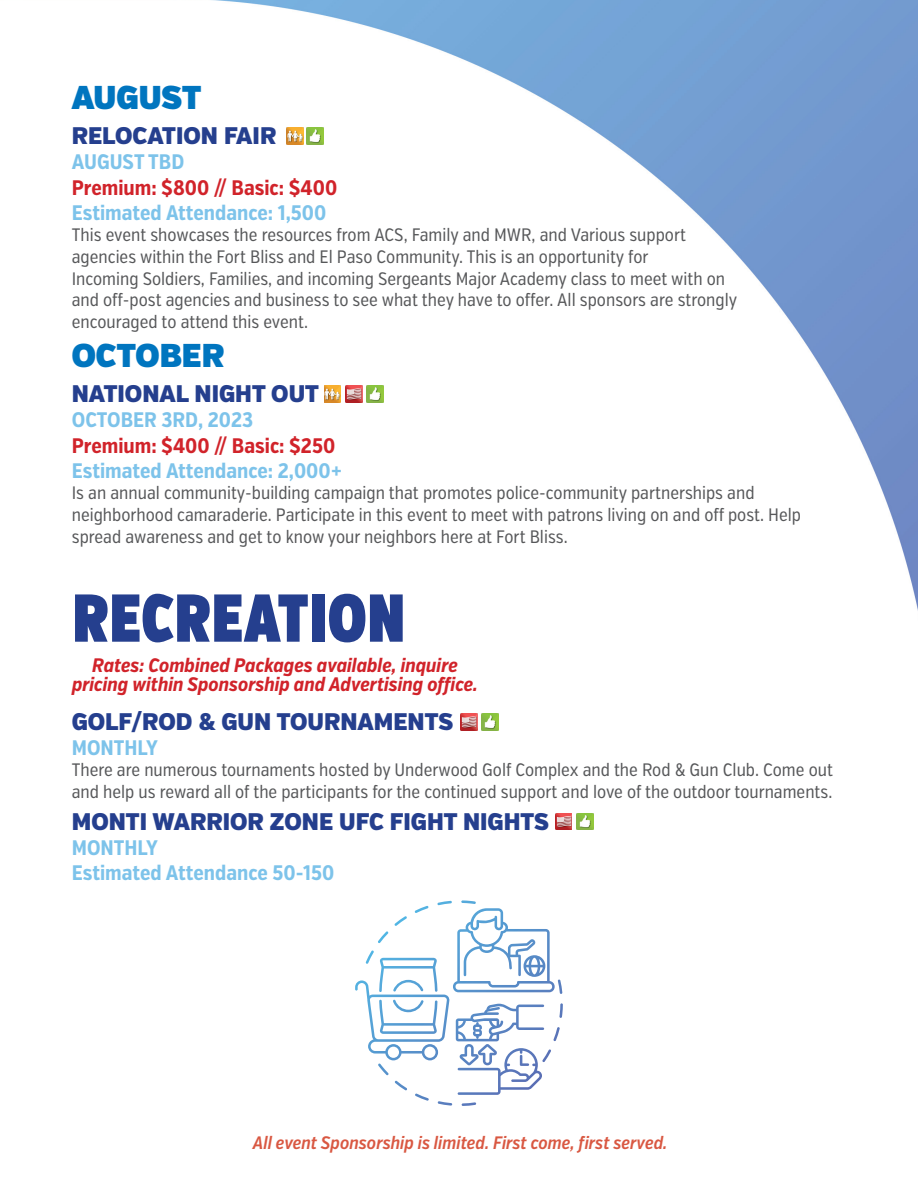
<style>
.page{position:relative;width:918px;height:1188px;background:#fff}
.page>*{position:absolute;margin:0;border:0;box-sizing:border-box;transform-origin:0 0}
.Department{font:67.5px "Verb Comp Ultra";color:#253f8e}
.Months{font:33px "Verb Cond Ultra";color:#0075bf}
.Event_Title{font:900 24px "Verb Cond";color:#253f8e}
.Estimated_Attendance{font:700 21px "Verb Ex Cond";color:#7dc3ea}
.Rates{font:700 21px "Verb Ex Cond";color:#d1232a}
.Date_of_Events_Ongoi{font:700 21px "Verb Ex Cond";color:#7dc3ea}
.Package_Rates_availa{font:italic 700 19.5px/19.5px "Verb Ex Cond";color:#d1232a;text-align:center}
.Event_Descriptions{font:18px/21.6px "Verb Ex Cond";color:#57585a}
.Event_Descriptions-2{font:italic 600 18px "Verb Ex Cond";color:#d95842}
</style>
<div class="page">
<img style="left:211px;top:0;width:707px;height:1106px">
<svg style="left:415px;top:900px;width:140px;height:92px"></svg>
<img style="left:287px;top:128px;width:17px;height:17px">
<img style="left:307px;top:128px;width:17px;height:17px">
<img style="left:324px;top:385px;width:17px;height:17px">
<img style="left:345px;top:385px;width:17px;height:17px">
<img style="left:366px;top:385px;width:17px;height:17px">
<img style="left:461px;top:713px;width:16px;height:17px">
<img style="left:482px;top:713px;width:16px;height:17px">
<img style="left:555px;top:813px;width:17px;height:17px">
<img style="left:576px;top:813px;width:17px;height:17px">
<p class="Months" style="left:72px;top:78px;width:131px">AUGUST</p>
<p class="Event_Title" style="left:72px;top:121px;width:206px">RELOCATION FAIR</p>
<p class="Date_of_Events_Ongoi" style="left:72px;top:150px;width:114px">AUGUST TBD</p>
<p class="Rates" style="left:72px;top:175px;width:267px">Premium: $800 // Basic: $400</p>
<p class="Estimated_Attendance" style="left:72px;top:200px;width:256px">Estimated Attendance: 1,500</p>
<p class="Event_Descriptions" style="left:72px;top:225px;width:667px">This event showcases the resources from ACS, Family and MWR, and Various support agencies within the Fort Bliss and El Paso Community. This is an opportunity for<br>Incoming Soldiers, Families, and incoming Sergeants Major Academy class to meet with on and off-post agencies and business to see what they have to offer. All sponsors are strongly encouraged to attend this event.</p>
<p class="Months" style="left:72px;top:336px;width:154px">OCTOBER</p>
<p class="Event_Title" style="left:72px;top:379px;width:249px">NATIONAL NIGHT OUT</p>
<p class="Date_of_Events_Ongoi" style="left:72px;top:408px;width:183px">OCTOBER 3RD, 2023</p>
<p class="Rates" style="left:72px;top:433px;width:265px">Premium: $400 // Basic: $250</p>
<p class="Estimated_Attendance" style="left:72px;top:458px;width:272px">Estimated Attendance: 2,000+</p>
<p class="Event_Descriptions" style="left:72px;top:483px;width:731px">Is an annual community-building campaign that promotes police-community partnerships and neighborhood camaraderie. Participate in this event to meet with patrons living on and off post. Help spread awareness and get to know your neighbors here at Fort Bliss.</p>
<p class="Department" style="left:72px;top:578px;width:335px">RECREATION</p>
<p class="Package_Rates_availa" style="left:72px;top:656px;width:407px">Rates: Combined Packages available, inquire pricing within Sponsorship and Advertising office.</p>
<p class="Event_Title" style="left:72px;top:707px;width:383px">GOLF/ROD &amp; GUN TOURNAMENTS</p>
<p class="Date_of_Events_Ongoi" style="left:72px;top:735px;width:88px">MONTHLY</p>
<p class="Event_Descriptions" style="left:72px;top:760px;width:763px">There are numerous tournaments hosted by Underwood Golf Complex and the Rod &amp; Gun Club. Come out and help us reward all of the participants for the continued support and love of the outdoor tournaments.</p>
<p class="Event_Title" style="left:72px;top:807px;width:479px">MONTI WARRIOR ZONE UFC FIGHT NIGHTS</p>
<p class="Date_of_Events_Ongoi" style="left:72px;top:835px;width:88px">MONTHLY</p>
<p class="Estimated_Attendance" style="left:72px;top:860px;width:264px">Estimated Attendance 50-150</p>
<p class="Event_Descriptions-2" style="left:253px;top:1132px;width:416px">All event Sponsorship is limited. First come, first served.</p>
</div>
